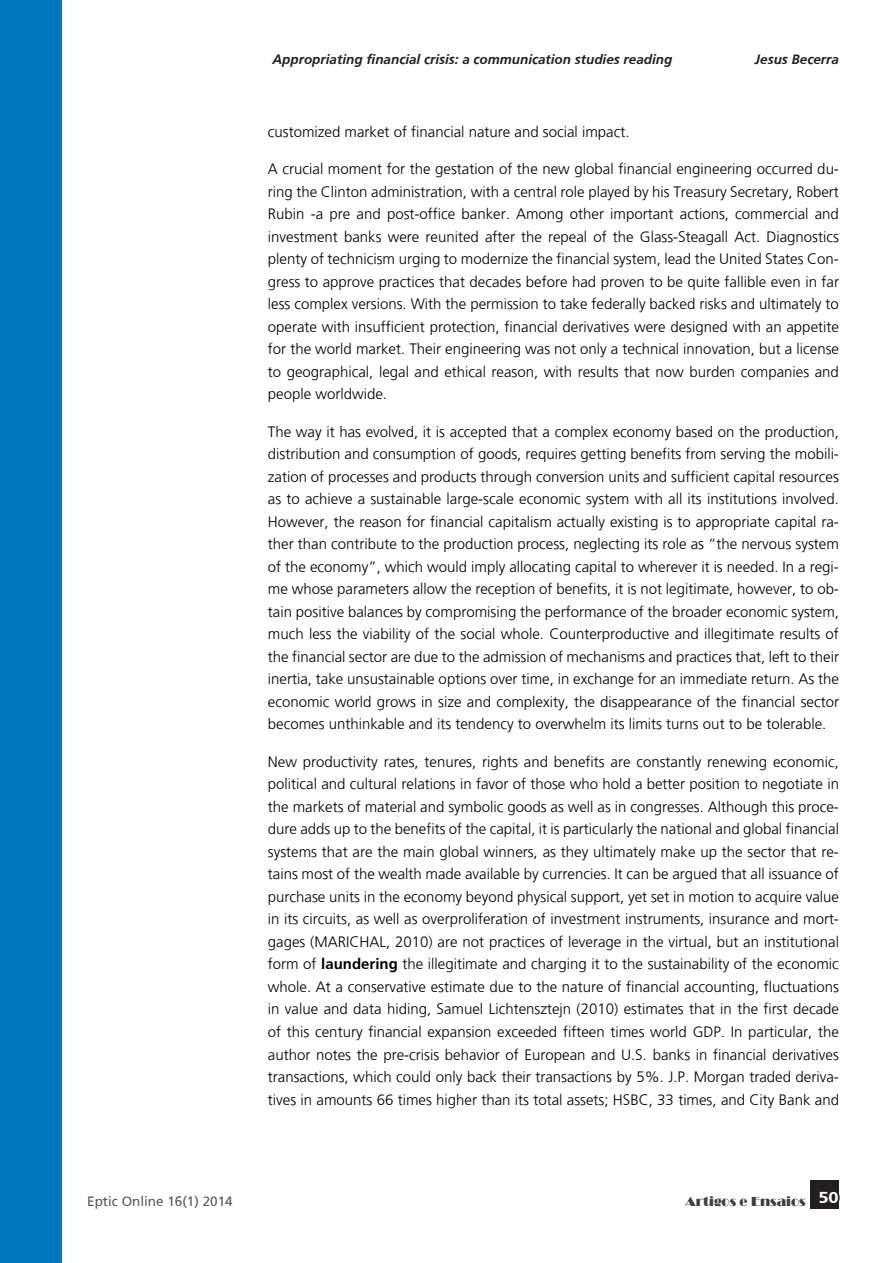
<style>
.page{position:relative;width:893px;height:1263px;background:#fff}
.page>*{position:absolute;margin:0;border:0;box-sizing:border-box;transform-origin:0 0}
.rev_artigo{font:300 15px/22.5px "Frutiger";color:#000;text-align:justify}
.t1{font:italic 700 13.5px "Frutiger";color:#231f20}
.t2{font:13.5px "Frutiger";color:#57585a}
.t3{font:13.5px "Broadway";color:#3e3e3f}
.s1{font-weight:700}
</style>
<div class="page">
<div style="left:811px;top:1180px;width:28px;height:29px;background:#231f20"></div>
<div style="left:0;top:0;width:62px;height:1263px;background:#0076bf"></div>
<p class="t1" style="left:273px;top:52px;width:401px">Appropriating financial crisis: a communication studies reading</p>
<p class="t1" style="left:755px;top:52px;width:86px">Jesus Becerra</p>
<p class="rev_artigo" style="left:268px;top:120px;width:363px">customized market of financial nature and social impact.</p>
<p class="rev_artigo" style="left:268px;top:158px;width:573px">A crucial moment for the gestation of the new global financial engineering occurred du&shy;ring the Clinton administration, with a central role played by his Treasury Secretary, Robert Rubin -a pre and post-office banker. Among other important actions, commercial and investment banks were reunited after the repeal of the Glass-Steagall Act. Diagnostics plenty of technicism urging to modernize the financial system, lead the United States Con&shy;gress to approve practices that decades before had proven to be quite fallible even in far less complex versions. With the permission to take federally backed risks and ultimately to operate with insufficient protection, financial derivatives were designed with an appetite for the world market. Their engineering was not only a technical innovation, but a license to geographical, legal and ethical reason, with results that now burden companies and people worldwide.</p>
<p class="rev_artigo" style="left:268px;top:420px;width:573px">The way it has evolved, it is accepted that a complex economy based on the production, distribution and consumption of goods, requires getting benefits from serving the mobili&shy;zation of processes and products through conversion units and sufficient capital resources as to achieve a sustainable large-scale economic system with all its institutions involved.<br>However, the reason for financial capitalism actually existing is to appropriate capital ra&shy;ther than contribute to the production process, neglecting its role as “the nervous system of the economy”, which would imply allocating capital to wherever it is needed. In a regi&shy;me whose parameters allow the reception of benefits, it is not legitimate, however, to ob&shy;tain positive balances by compromising the performance of the broader economic system, much less the viability of the social whole. Counterproductive and illegitimate results of the financial sector are due to the admission of mechanisms and practices that, left to their inertia, take unsustainable options over time, in exchange for an immediate return. As the economic world grows in size and complexity, the disappearance of the financial sector becomes unthinkable and its tendency to overwhelm its limits turns out to be tolerable.</p>
<p class="rev_artigo" style="left:268px;top:750px;width:573px">New productivity rates, tenures, rights and benefits are constantly renewing economic, political and cultural relations in favor of those who hold a better position to negotiate in the markets of material and symbolic goods as well as in congresses. Although this proce&shy;dure adds up to the benefits of the capital, it is particularly the national and global financial systems that are the main global winners, as they ultimately make up the sector that re&shy;tains most of the wealth made available by currencies. It can be argued that all issuance of purchase units in the economy beyond physical support, yet set in motion to acquire value in its circuits, as well as overproliferation of investment instruments, insurance and mort&shy;gages (MARICHAL, 2010) are not practices of leverage in the virtual, but an institutional form of <span class="s1">laundering</span> the illegitimate and charging it to the sustainability of the economic whole. At a conservative estimate due to the nature of financial accounting, fluctuations in value and data hiding, Samuel Lichtensztejn (2010) estimates that in the first decade of this century financial expansion exceeded fifteen times world GDP. In particular, the author notes the pre-crisis behavior of European and U.S. banks in financial derivatives transactions, which could only back their transactions by 5%. J.P. Morgan traded deriva&shy;tives in amounts 66 times higher than its total assets; HSBC, 33 times, and City Bank and</p>
<p class="t2" style="left:87px;top:1193px;width:147px">Eptic Online 16(1) 2014</p>
<p class="t3" style="left:685px;top:1194px;width:155px">Artigos e Ensaios <sup>50</sup></p>
</div>
